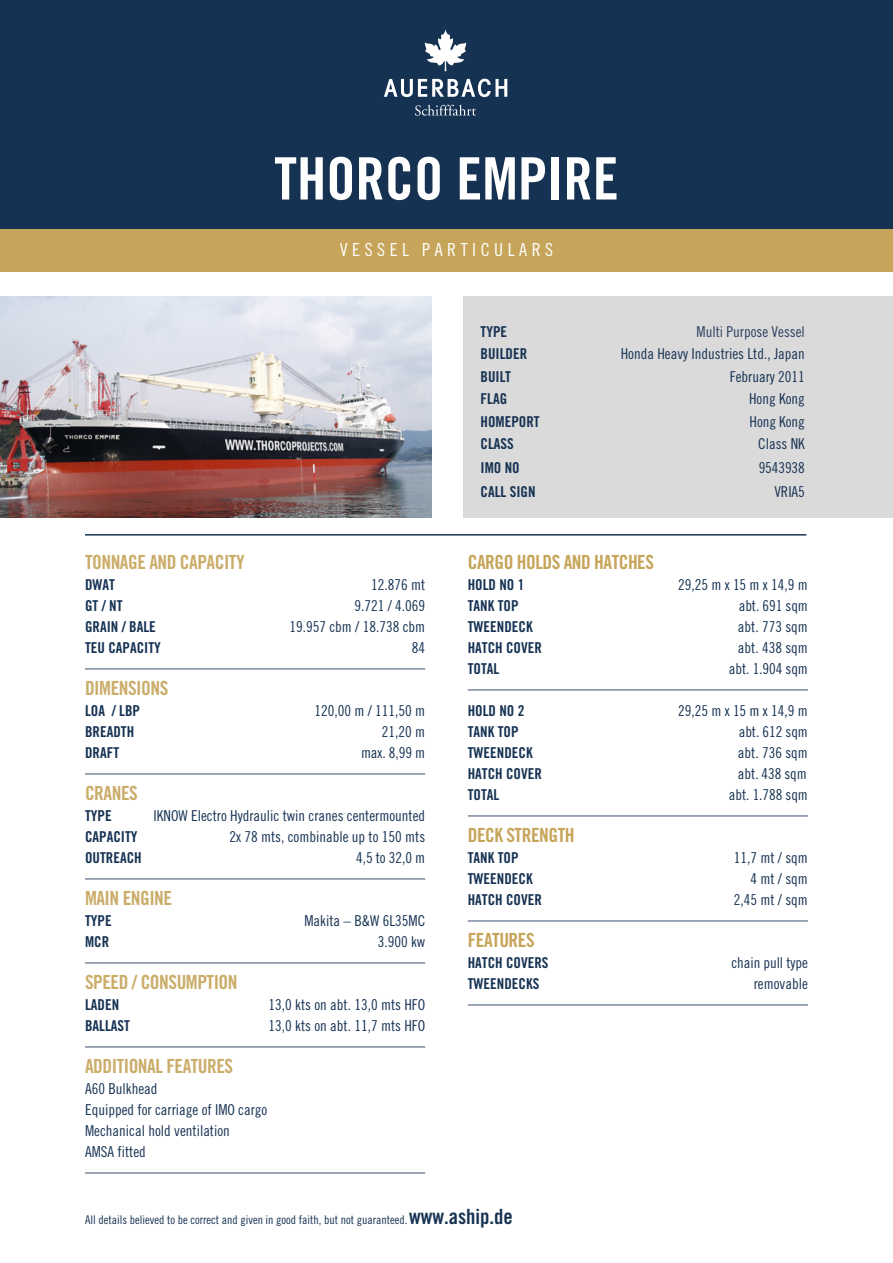
<style>
.page{position:relative;width:893px;height:1263px;background:#fff}
.page>*{position:absolute;margin:0;border:0;box-sizing:border-box;transform-origin:0 0}
.t1{font:58.5px "Trade Gothic Bold Cond Twenty";color:#fff}
.t2{font:19.5px "Trade Gothic Bold Cond Twenty";letter-spacing:-.025em;color:#cbad6a}
.t3{font:19.5px "Trade Gothic Bold Cond Twenty";letter-spacing:-.025em;color:#c6a55a}
.t4{font:18px "Trade Gothic Cond Eighteen";letter-spacing:.25em;color:#fff}
.t5{font:15px/21px "Trade Gothic Cond Eighteen";color:#163253}
.t6{font:15px "Trade Gothic Bold Cond Twenty";color:#163253}
.t7{font:15px "Trade Gothic Cond Eighteen";color:#2b3e5e}
.t8{font:12px "Trade Gothic Cond Eighteen";color:#163253}
.s1{font-family:"Trade Gothic Bold Cond Twenty";font-size:21px}
</style>
<div class="page">
<div style="left:463px;top:296px;width:430px;height:221px;background:#dadada"></div>
<img style="left:0;top:296px;width:432px;height:221px">
<div style="left:0;top:0;width:893px;height:262px;background:#163253"></div>
<svg style="left:415px;top:105px;width:61px;height:11px"></svg>
<svg style="left:384px;top:79px;width:123px;height:18px"></svg>
<svg style="left:425px;top:29px;width:41px;height:42px"></svg>
<div style="left:0;top:230px;width:893px;height:42px;background:#c6a55a"></div>
<hr style="left:85px;top:668px;width:340px;height:2px;background:#7d8aa1">
<hr style="left:85px;top:773px;width:340px;height:2px;background:#7d8aa1">
<hr style="left:85px;top:878px;width:340px;height:2px;background:#7d8aa1">
<hr style="left:85px;top:962px;width:340px;height:2px;background:#7d8aa1">
<hr style="left:85px;top:1046px;width:340px;height:2px;background:#7d8aa1">
<hr style="left:85px;top:1172px;width:340px;height:2px;background:#7d8aa1">
<hr style="left:468px;top:689px;width:340px;height:2px;background:#7d8aa1">
<hr style="left:468px;top:815px;width:340px;height:2px;background:#7d8aa1">
<hr style="left:468px;top:920px;width:340px;height:2px;background:#7d8aa1">
<hr style="left:468px;top:1004px;width:340px;height:2px;background:#7d8aa1">
<hr style="left:85px;top:534px;width:721px;height:2px;background:#163253">
<h1 class="t1" style="left:274px;top:143px;width:346px">THORCO EMPIRE</h1>
<p class="t4" style="left:340px;top:239px;width:215px">VESSEL PARTICULARS</p>
<h2 class="t2" style="left:85px;top:550px;width:161px">TONNAGE AND CAPACITY</h2>
<p class="t6" style="left:85px;top:575px;width:31px">DWAT</p>
<p class="t5" style="left:371px;top:574px;width:56px">12.876 mt</p>
<p class="t6" style="left:85px;top:596px;width:39px">GT / NT</p>
<p class="t5" style="left:354px;top:595px;width:72px">9.721 / 4.069</p>
<p class="t6" style="left:85px;top:617px;width:72px">GRAIN / BALE</p>
<p class="t5" style="left:289px;top:616px;width:137px">19.957 cbm / 18.738 cbm</p>
<p class="t6" style="left:85px;top:638px;width:77px">TEU CAPACITY</p>
<p class="t5" style="left:412px;top:637px;width:15px">84</p>
<h2 class="t2" style="left:85px;top:676px;width:85px">DIMENSIONS</h2>
<p class="t6" style="left:85px;top:701px;width:56px">LOA / LBP</p>
<p class="t5" style="left:314px;top:700px;width:112px">120,00 m / 111,50 m</p>
<p class="t6" style="left:85px;top:722px;width:51px">BREADTH</p>
<p class="t5" style="left:382px;top:721px;width:45px">21,20 m</p>
<p class="t6" style="left:85px;top:743px;width:36px">DRAFT</p>
<p class="t5" style="left:361px;top:742px;width:66px">max. 8,99 m</p>
<h2 class="t2" style="left:85px;top:781px;width:54px">CRANES</h2>
<p class="t6" style="left:85px;top:806px;width:28px">TYPE</p>
<p class="t5" style="left:154px;top:805px;width:273px">IKNOW Electro Hydraulic twin cranes centermounted</p>
<p class="t6" style="left:85px;top:827px;width:54px">CAPACITY</p>
<p class="t5" style="left:229px;top:826px;width:197px">2x 78 mts, combinable up to 150 mts</p>
<p class="t6" style="left:85px;top:848px;width:58px">OUTREACH</p>
<p class="t5" style="left:356px;top:847px;width:71px">4,5 to 32,0 m</p>
<h2 class="t2" style="left:85px;top:886px;width:89px">MAIN ENGINE</h2>
<p class="t6" style="left:85px;top:911px;width:28px">TYPE</p>
<p class="t5" style="left:304px;top:910px;width:122px">Makita – B&amp;W 6L35MC</p>
<p class="t6" style="left:85px;top:932px;width:26px">MCR</p>
<p class="t5" style="left:378px;top:931px;width:49px">3.900 kw</p>
<h2 class="t2" style="left:85px;top:970px;width:154px">SPEED / CONSUMPTION</h2>
<p class="t6" style="left:85px;top:995px;width:36px">LADEN</p>
<p class="t5" style="left:269px;top:994px;width:158px">13,0 kts on abt. 13,0 mts HFO</p>
<p class="t6" style="left:85px;top:1016px;width:46px">BALLAST</p>
<p class="t5" style="left:269px;top:1015px;width:158px">13,0 kts on abt. 11,7 mts HFO</p>
<h2 class="t2" style="left:85px;top:1054px;width:150px">ADDITIONAL FEATURES</h2>
<p class="t5" style="left:85px;top:1078px;width:184px">A60 Bulkhead<br>Equipped for carriage of IMO cargo<br>Mechanical hold ventilation<br>AMSA fitted</p>
<p class="t6" style="left:480px;top:322px;width:28px">TYPE</p>
<p class="t7" style="left:696px;top:323px;width:110px">Multi Purpose Vessel</p>
<p class="t6" style="left:480px;top:345px;width:48px">BUILDER</p>
<p class="t5" style="left:621px;top:343px;width:186px">Honda Heavy Industries Ltd., Japan</p>
<p class="t6" style="left:480px;top:367px;width:32px">BUILT</p>
<p class="t5" style="left:730px;top:366px;width:76px">February 2011</p>
<p class="t6" style="left:480px;top:390px;width:28px">FLAG</p>
<p class="t5" style="left:749px;top:388px;width:57px">Hong Kong</p>
<p class="t6" style="left:480px;top:412px;width:61px">HOMEPORT</p>
<p class="t5" style="left:750px;top:411px;width:57px">Hong Kong</p>
<p class="t6" style="left:480px;top:435px;width:35px">CLASS</p>
<p class="t5" style="left:758px;top:433px;width:48px">Class NK</p>
<p class="t6" style="left:480px;top:459px;width:41px">IMO NO</p>
<p class="t5" style="left:759px;top:457px;width:48px">9543938</p>
<p class="t6" style="left:480px;top:483px;width:56px">CALL SIGN</p>
<p class="t5" style="left:774px;top:481px;width:32px">VRIA5</p>
<h2 class="t3" style="left:468px;top:550px;width:188px">CARGO HOLDS AND HATCHES</h2>
<p class="t6" style="left:468px;top:575px;width:58px">HOLD NO 1</p>
<p class="t5" style="left:678px;top:574px;width:131px">29,25 m x 15 m x 14,9 m</p>
<p class="t6" style="left:468px;top:596px;width:52px">TANK TOP</p>
<p class="t5" style="left:739px;top:595px;width:71px">abt. 691 sqm</p>
<p class="t6" style="left:468px;top:617px;width:66px">TWEENDECK</p>
<p class="t5" style="left:738px;top:616px;width:71px">abt. 773 sqm</p>
<p class="t6" style="left:468px;top:638px;width:76px">HATCH COVER</p>
<p class="t5" style="left:738px;top:637px;width:71px">abt. 438 sqm</p>
<p class="t6" style="left:468px;top:659px;width:33px">TOTAL</p>
<p class="t5" style="left:729px;top:658px;width:80px">abt. 1.904 sqm</p>
<p class="t6" style="left:468px;top:701px;width:58px">HOLD NO 2</p>
<p class="t5" style="left:678px;top:700px;width:131px">29,25 m x 15 m x 14,9 m</p>
<p class="t6" style="left:468px;top:722px;width:52px">TANK TOP</p>
<p class="t5" style="left:739px;top:721px;width:71px">abt. 612 sqm</p>
<p class="t6" style="left:468px;top:743px;width:66px">TWEENDECK</p>
<p class="t5" style="left:738px;top:742px;width:71px">abt. 736 sqm</p>
<p class="t6" style="left:468px;top:764px;width:76px">HATCH COVER</p>
<p class="t5" style="left:738px;top:763px;width:70px">abt. 438 sqm</p>
<p class="t6" style="left:468px;top:785px;width:33px">TOTAL</p>
<p class="t5" style="left:729px;top:784px;width:80px">abt. 1.788 sqm</p>
<h2 class="t3" style="left:468px;top:823px;width:108px">DECK STRENGTH</h2>
<p class="t6" style="left:468px;top:848px;width:52px">TANK TOP</p>
<p class="t5" style="left:734px;top:847px;width:76px">11,7 mt / sqm</p>
<p class="t6" style="left:468px;top:869px;width:66px">TWEENDECK</p>
<p class="t5" style="left:750px;top:868px;width:59px">4 mt / sqm</p>
<p class="t6" style="left:468px;top:890px;width:76px">HATCH COVER</p>
<p class="t5" style="left:734px;top:889px;width:76px">2,45 mt / sqm</p>
<h2 class="t3" style="left:468px;top:928px;width:68px">FEATURES</h2>
<p class="t6" style="left:468px;top:953px;width:82px">HATCH COVERS</p>
<p class="t5" style="left:731px;top:952px;width:78px">chain pull type</p>
<p class="t6" style="left:468px;top:974px;width:73px">TWEENDECKS</p>
<p class="t5" style="left:754px;top:973px;width:56px">removable</p>
<p class="t8" style="left:85px;top:1212px;width:429px">All details believed to be correct and given in good faith, but not guaranteed.<span class="s1">www.aship.de</span></p>
</div>
